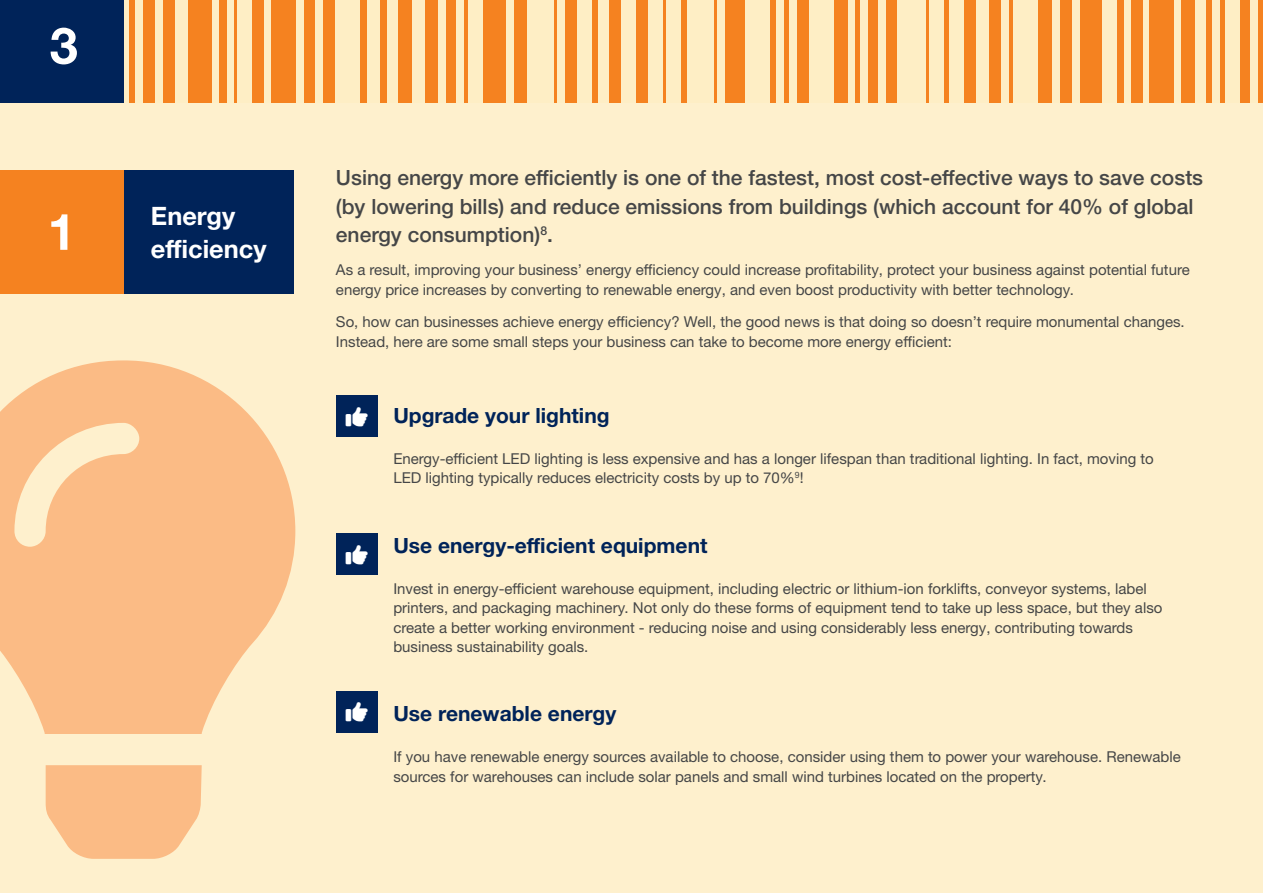
<style>
.page{position:relative;width:1263px;height:893px;background:#fef0cd}
.page>*{position:absolute;margin:0;border:0;box-sizing:border-box;transform-origin:0 0}
.t1{font:700 50.7px "Helvetica Neue LTW1 G";color:#fff}
.t2{font:700 50.55px "Helvetica Neue LTW1 G";color:#fff}
.t3{font:700 25.35px/33px "Helvetica Neue LTW1 G";color:#fff}
.t4{font:500 21px/28.5px "Helvetica Neue LTW1 G";color:#454647}
.t5{font:700 21px "Helvetica Neue LTW1 G";color:#002359}
.t6{font:15px/19.5px "Helvetica Neue LTW1 G";color:#454647}
</style>
<div class="page">
<div style="left:0;top:0;width:1263px;height:102px;background:#f58220"></div>
<div style="left:104px;top:0;width:25px;height:102px;background:#feeec5"></div>
<div style="left:136px;top:0;width:7px;height:102px;background:#feeec5"></div>
<div style="left:155px;top:0;width:7px;height:102px;background:#feeec5"></div>
<div style="left:175px;top:0;width:12px;height:102px;background:#feeec5"></div>
<div style="left:212px;top:0;width:7px;height:102px;background:#feeec5"></div>
<div style="left:227px;top:0;width:7px;height:102px;background:#feeec5"></div>
<div style="left:237px;top:0;width:14px;height:102px;background:#feeec5"></div>
<div style="left:264px;top:0;width:7px;height:102px;background:#feeec5"></div>
<div style="left:296px;top:0;width:7px;height:102px;background:#feeec5"></div>
<div style="left:315px;top:0;width:7px;height:102px;background:#feeec5"></div>
<div style="left:335px;top:0;width:25px;height:102px;background:#feeec5"></div>
<div style="left:367px;top:0;width:12px;height:102px;background:#feeec5"></div>
<div style="left:387px;top:0;width:10px;height:102px;background:#feeec5"></div>
<div style="left:412px;top:0;width:12px;height:102px;background:#feeec5"></div>
<div style="left:438px;top:0;width:7px;height:102px;background:#feeec5"></div>
<div style="left:456px;top:0;width:7px;height:102px;background:#feeec5"></div>
<div style="left:469px;top:0;width:14px;height:102px;background:#feeec5"></div>
<div style="left:506px;top:0;width:7px;height:102px;background:#feeec5"></div>
<div style="left:527px;top:0;width:27px;height:102px;background:#feeec5"></div>
<div style="left:558px;top:0;width:7px;height:102px;background:#feeec5"></div>
<div style="left:577px;top:0;width:14px;height:102px;background:#feeec5"></div>
<div style="left:599px;top:0;width:10px;height:102px;background:#feeec5"></div>
<div style="left:622px;top:0;width:14px;height:102px;background:#feeec5"></div>
<div style="left:648px;top:0;width:15px;height:102px;background:#feeec5"></div>
<div style="left:666px;top:0;width:14px;height:102px;background:#feeec5"></div>
<div style="left:688px;top:0;width:26px;height:102px;background:#feeec5"></div>
<div style="left:718px;top:0;width:7px;height:102px;background:#feeec5"></div>
<div style="left:745px;top:0;width:24px;height:102px;background:#feeec5"></div>
<div style="left:776px;top:0;width:8px;height:102px;background:#feeec5"></div>
<div style="left:789px;top:0;width:7px;height:102px;background:#feeec5"></div>
<div style="left:809px;top:0;width:24px;height:102px;background:#feeec5"></div>
<div style="left:848px;top:0;width:7px;height:102px;background:#feeec5"></div>
<div style="left:860px;top:0;width:7px;height:102px;background:#feeec5"></div>
<div style="left:878px;top:0;width:7px;height:102px;background:#feeec5"></div>
<div style="left:898px;top:0;width:28px;height:102px;background:#feeec5"></div>
<div style="left:930px;top:0;width:14px;height:102px;background:#feeec5"></div>
<div style="left:949px;top:0;width:14px;height:102px;background:#feeec5"></div>
<div style="left:976px;top:0;width:12px;height:102px;background:#feeec5"></div>
<div style="left:1001px;top:0;width:7px;height:102px;background:#feeec5"></div>
<div style="left:1013px;top:0;width:25px;height:102px;background:#feeec5"></div>
<div style="left:1052px;top:0;width:8px;height:102px;background:#feeec5"></div>
<div style="left:1072px;top:0;width:7px;height:102px;background:#feeec5"></div>
<div style="left:1102px;top:0;width:14px;height:102px;background:#feeec5"></div>
<div style="left:1124px;top:0;width:7px;height:102px;background:#feeec5"></div>
<div style="left:1143px;top:0;width:5px;height:102px;background:#feeec5"></div>
<div style="left:1173px;top:0;width:7px;height:102px;background:#feeec5"></div>
<div style="left:1195px;top:0;width:10px;height:102px;background:#feeec5"></div>
<div style="left:1212px;top:0;width:8px;height:102px;background:#feeec5"></div>
<div style="left:1225px;top:0;width:14px;height:102px;background:#feeec5"></div>
<div style="left:1250px;top:0;width:7px;height:102px;background:#feeec5"></div>
<div style="left:88px;top:170px;width:205px;height:123px;background:#002359"></div>
<div style="left:0;top:170px;width:123px;height:123px;background:#f58220"></div>
<div style="left:336px;top:395px;width:42px;height:42px;background:#002359"></div>
<div style="left:336px;top:534px;width:42px;height:41px;background:#002359"></div>
<div style="left:336px;top:691px;width:42px;height:42px;background:#002359"></div>
<div style="left:0;top:0;width:124px;height:102px;background:#002359"></div>
<p class="t2" style="left:50px;top:15px;width:30px">3</p>
<p class="t1" style="left:48px;top:200px;width:30px">1</p>
<p class="t3" style="left:151px;top:200px;width:117px">Energy efficiency</p>
<p class="t4" style="left:336px;top:163px;width:869px">Using energy more efficiently is one of the fastest, most cost-effective ways to save costs (by lowering bills) and reduce emissions from buildings (which account for 40% of global energy consumption)<sup>8</sup>.</p>
<p class="t6" style="left:336px;top:260px;width:855px">As a result, improving your business’ energy efficiency could increase profitability, protect your business against potential future energy price increases by converting to renewable energy, and even boost productivity with better technology.</p>
<p class="t6" style="left:336px;top:312px;width:850px">So, how can businesses achieve energy efficiency? Well, the good news is that doing so doesn’t require monumental changes.<br>Instead, here are some small steps your business can take to become more energy efficient:</p>
<p class="t5" style="left:393px;top:403px;width:218px">Upgrade your lighting</p>
<p class="t6" style="left:393px;top:449px;width:762px">Energy-efficient LED lighting is less expensive and has a longer lifespan than traditional lighting. In fact, moving to<br>LED lighting typically reduces electricity costs by up to 70%<sup>9</sup>!</p>
<p class="t5" style="left:393px;top:532px;width:316px">Use energy-efficient equipment</p>
<p class="t6" style="left:393px;top:578px;width:770px">Invest in energy-efficient warehouse equipment, including electric or lithium-ion forklifts, conveyor systems, label printers, and packaging machinery. Not only do these forms of equipment tend to take up less space, but they also create a better working environment - reducing noise and using considerably less energy, contributing towards business sustainability goals.</p>
<p class="t5" style="left:393px;top:701px;width:224px">Use renewable energy</p>
<p class="t6" style="left:393px;top:747px;width:789px">If you have renewable energy sources available to choose, consider using them to power your warehouse. Renewable sources for warehouses can include solar panels and small wind turbines located on the property.</p>
</div>
